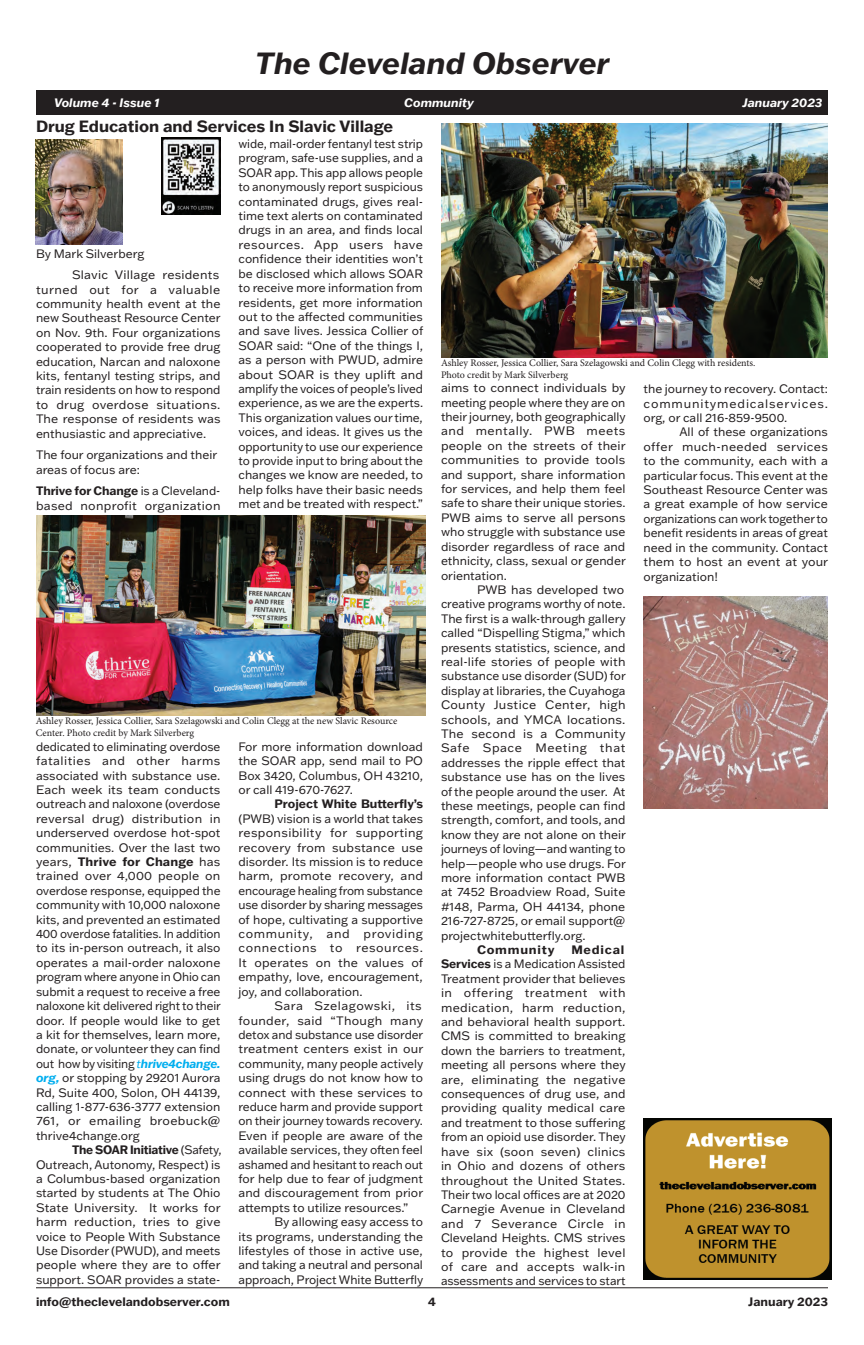
<style>
.page{position:relative;width:864px;height:1345px;background:#fff}
.page>*{position:absolute;margin:0;border:0;box-sizing:border-box;transform-origin:0 0}
.t1{font:italic 700 30px "Franklin Gothic ATF";color:#231f20}
.t2{font:700 16px "Franklin Gothic ATF";color:#231f20}
.t3{font:12px/14.4px "Franklin Gothic ATF";color:#231f20;text-align:justify}
.t4{font:12px/14.4px "Franklin Gothic ATF";letter-spacing:.02em;color:#231f20}
.t5{font:700 12px "Franklin Gothic ATF";color:#231f20}
.t6{font:italic 700 12px "Franklin Gothic ATF";color:#fff}
.t7{font:700 12px "Franklin Gothic ATF";letter-spacing:.06em;color:#231f20}
.t8{font:10px/12px "Minion Pro";color:#231f20}
.s1{font-weight:700}
.s2{font-style:italic;color:#00aeef}
.s3{font-weight:700;font-style:italic;color:#00aeef}
</style>
<div class="page">
<hr style="left:36px;top:1287px;width:792px;height:1px;background:#231f20">
<div style="left:36px;top:90px;width:792px;height:25px;background:#231f20"></div>
<img style="left:644px;top:596px;width:184px;height:212px">
<img style="left:35px;top:140px;width:88px;height:104px">
<img style="left:36px;top:515px;width:389px;height:200px">
<img style="left:441px;top:124px;width:386px;height:233px">
<img style="left:644px;top:1118px;width:188px;height:161px">
<img style="left:161px;top:138px;width:59px;height:76px">
<h1 class="t1" style="left:255px;top:43px;width:356px">The Cleveland Observer</h1>
<p class="t6" style="left:54px;top:94px;width:107px">Volume 4 - Issue 1</p>
<p class="t6" style="left:742px;top:94px;width:82px">January 2023</p>
<p class="t2" style="left:36px;top:115px;width:359px">Drug Education and Services In Slavic Village</p>
<p class="t6" style="left:404px;top:95px;width:71px">Community</p>
<p class="t3" style="left:36px;top:246px;width:110px">By Mark Silverberg</p>
<p class="t3" style="left:36px;top:267px;width:186px;text-align:left;text-indent:36px">Slavic Village residents turned out for a valuable community health event at the new Southeast Resource Center on Nov. 9th. Four organizations cooperated to provide free drug education, Narcan and naloxone kits, fentanyl testing strips, and train residents on how to respond to drug overdose situations.<br>The response of residents was enthusiastic and appreciative.</p>
<p class="t3" style="left:36px;top:447px;width:183px">The four organizations and their areas of focus are:</p>
<p class="t4" style="left:36px;top:483px;width:186px"><span class="s1">Thrive for Change</span> is a Cleveland&shy;based nonprofit organization</p>
<p class="t3" style="left:238px;top:136px;width:186px">wide, mail-order fentanyl test strip program, safe-use supplies, and a SOAR app. This app allows people to anonymously report suspicious contaminated drugs, gives real&shy;time text alerts on contaminated drugs in an area, and finds local resources. App users have confidence their identities won’t be disclosed which allows SOAR to receive more information from residents, get more information out to the affected communities and save lives. Jessica Collier of SOAR said: “One of the things I, as a person with PWUD, admire about SOAR is they uplift and amplify the voices of people’s lived experience, as we are the experts.<br>This organization values our time, voices, and ideas. It gives us the opportunity to use our experience to provide input to bring about the changes we know are needed, to help folks have their basic needs met and be treated with respect.”</p>
<p class="t8" style="left:36px;top:715px;width:363px">Ashley Rosser, Jessica Collier, Sara Szelagowski and Colin Clegg at the new Slavic Resource<br>Center. Photo credit by Mark Silverberg</p>
<p class="t3" style="left:36px;top:739px;width:186px">dedicated to eliminating overdose fatalities and other harms associated with substance use.<br>Each week its team conducts outreach and naloxone (overdose reversal drug) distribution in underserved overdose hot-spot communities. Over the last two years, <span class="s1">Thrive for Change</span> has trained over 4,000 people on overdose response, equipped the community with 10,000 naloxone kits, and prevented an estimated 400 overdose fatalities. In addition to its in-person outreach, it also operates a mail-order naloxone program where anyone in Ohio can submit a request to receive a free naloxone kit delivered right to their door. If people would like to get a kit for themselves, learn more, donate, or volunteer they can find out how by visiting <span class="s2">t</span><span class="s3">hrive4change. org,</span> or stopping by 29201 Aurora Rd, Suite 400, Solon, OH 44139, calling 1-877-636-3777 extension 761, or emailing broebuck@ thrive4change.org</p>
<p class="t3" style="left:36px;top:1142px;width:187px;text-indent:36px"><span class="s1">The SOAR Initiative</span> (Safety, Outreach, Autonomy, Respect) is a Columbus-based organization started by students at The Ohio State University. It works for harm reduction, tries to give voice to People With Substance Use Disorder (PWUD), and meets people where they are to offer support. SOAR provides a state-</p>
<p class="t3" style="left:238px;top:739px;width:186px">For more information download the SOAR app, send mail to PO Box 3420, Columbus, OH 43210, or call 419-670-7627.</p>
<p class="t3" style="left:238px;top:796px;width:186px;text-indent:36px"><span class="s1">Project White Butterfly’s </span>(PWB) vision is a world that takes responsibility for supporting recovery from substance use disorder. Its mission is to reduce harm, promote recovery, and encourage healing from substance use disorder by sharing messages of hope, cultivating a supportive community, and providing connections to resources.<br>It operates on the values of empathy, love, encouragement, joy, and collaboration.</p>
<p class="t3" style="left:238px;top:998px;width:186px;text-align:left;text-indent:36px">Sara Szelagowski, its founder, said “Though many detox and substance use disorder treatment centers exist in our community, many people actively using drugs do not know how to connect with these services to reduce harm and provide support on their journey towards recovery.<br>Even if people are aware of the available services, they often feel ashamed and hesitant to reach out for help due to fear of judgment and discouragement from prior attempts to utilize resources.”</p>
<p class="t3" style="left:238px;top:1214px;width:186px;text-indent:36px">By allowing easy access to its programs, understanding the lifestyles of those in active use, and taking a neutral and personal approach, Project White Butterfly</p>
<p class="t8" style="left:441px;top:357px;width:316px">Ashley Rosser, Jessica Collier, Sara Szelagowski and Colin Clegg with residents.</p>
<p class="t8" style="left:441px;top:369px;width:129px">Photo credit by Mark Silverberg</p>
<p class="t3" style="left:441px;top:380px;width:186px">aims to connect individuals by meeting people where they are on their journey, both geographically and mentally. PWB meets people on the streets of their communities to provide tools and support, share information for services, and help them feel safe to share their unique stories.<br>PWB aims to serve all persons who struggle with substance use disorder regardless of race and ethnicity, class, sexual or gender orientation.</p>
<p class="t3" style="left:441px;top:582px;width:186px;text-indent:36px">PWB has developed two creative programs worthy of note.<br>The first is a walk-through gallery called “Dispelling Stigma,” which presents statistics, science, and real-life stories of people with substance use disorder (SUD) for display at libraries, the Cuyahoga County Justice Center, high schools, and YMCA locations.<br>The second is a Community Safe Space Meeting that addresses the ripple effect that substance use has on the lives of the people around the user. At these meetings, people can find strength, comfort, and tools, and know they are not alone on their journeys of loving—and wanting to help—people who use drugs. For more information contact PWB at 7452 Broadview Road, Suite #148, Parma, OH 44134, phone 216-727-8725, or email support@ projectwhitebutterfly.org.</p>
<p class="t7" style="left:477px;top:941px;width:79px">Community</p>
<p class="t3" style="left:441px;top:942px;width:186px;text-align:left;text-indent:130px"><span class="s1">Medical<br>Services</span> is a Medication Assisted<br>Treatment provider that believes in offering treatment with medication, harm reduction, and behavioral health support.<br>CMS is committed to breaking down the barriers to treatment, meeting all persons where they are, eliminating the negative consequences of drug use, and providing quality medical care and treatment to those suffering from an opioid use disorder. They have six (soon seven) clinics in Ohio and dozens of others throughout the United States.<br>Their two local offices are at 2020<br>Carnegie Avenue in Cleveland and 7 Severance Circle in<br>Cleveland Heights. CMS strives to provide the highest level of care and accepts walk-in assessments and services to start</p>
<p class="t3" style="left:644px;top:381px;width:186px">the journey to recovery. Contact: communitymedicalservices. org, or call 216-859-9500.</p>
<p class="t3" style="left:644px;top:424px;width:186px;text-indent:36px">All of these organizations offer much-needed services to the community, each with a particular focus. This event at the Southeast Resource Center was a great example of how service organizations can work together to benefit residents in areas of great need in the community. Contact them to host an event at your organization!</p>
<p class="t5" style="left:36px;top:1293px;width:195px">info@theclevelandobserver.com</p>
<p class="t5" style="left:428px;top:1293px;width:9px">4</p>
<p class="t5" style="left:748px;top:1293px;width:81px">January 2023</p>
</div>
